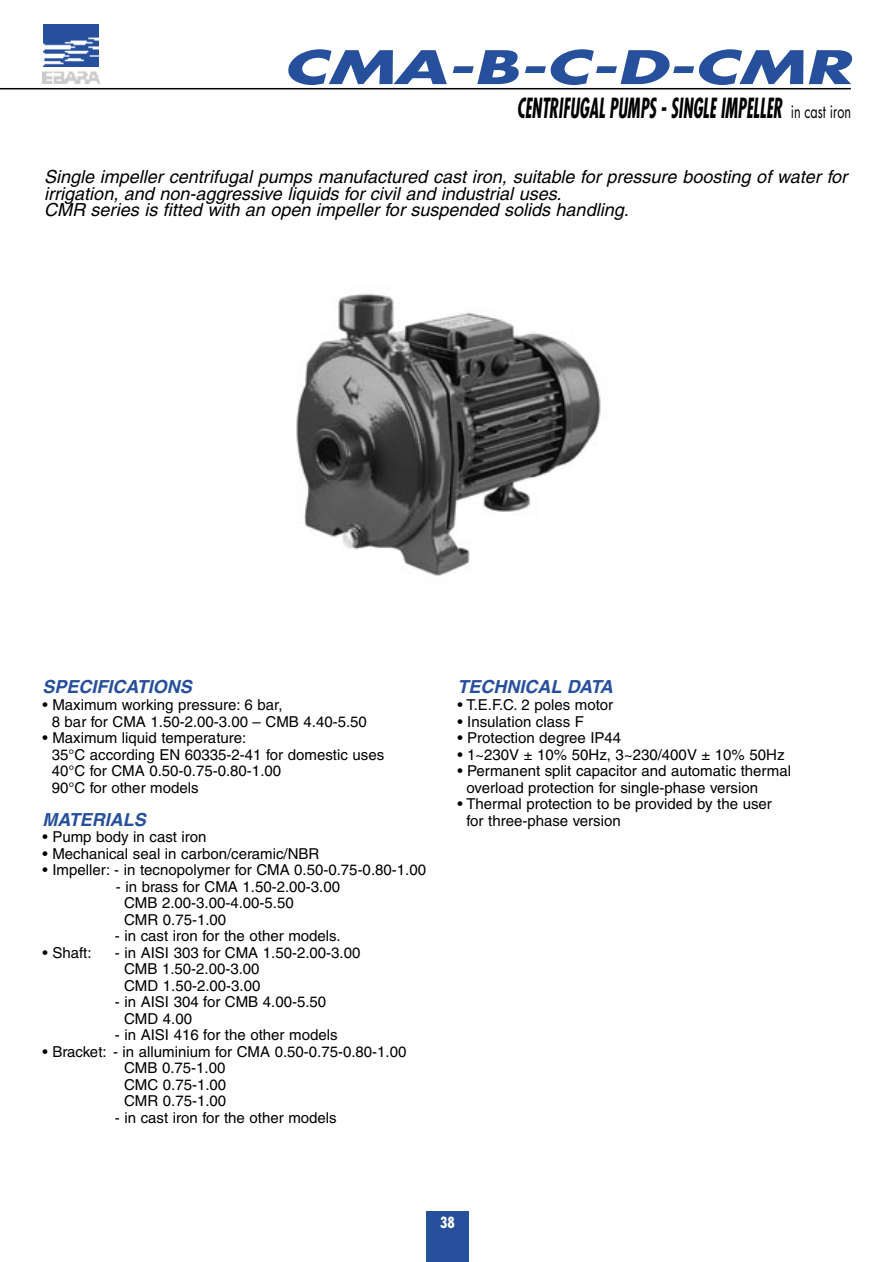
<style>
.page{position:relative;width:893px;height:1262px;background:#fff}
.page>*{position:absolute;margin:0;border:0;box-sizing:border-box;transform-origin:0 0}
.t1{font:italic 700 45px "Futura";color:#27509c;scale:1.5 1}
.t2{font:italic 700 condensed 27px "Futura";color:#000;scale:.65 1}
.t3{font:italic 18px/16.5px "Helvetica";color:#000}
.t4{font:italic 700 18px "Helvetica";color:#27509c}
.t5{font:15px/16.5px "Helvetica";color:#000}
.t6{font:700 condensed 15px "Futura";color:#fff}
.s1{font-weight:400;font-style:normal;font-stretch:normal;font-size:18px}
</style>
<div class="page">
<img style="left:296px;top:293px;width:305px;height:283px">
<hr style="left:0;top:88px;width:850px;height:1px;background:#000">
<img style="left:43px;top:24px;width:55px;height:43px">
<img style="left:43px;top:71px;width:57px;height:13px">
<div style="left:426px;top:1210px;width:43px;height:52px;background:#27509c"></div>
<h1 class="t1" style="left:283px;top:47px;width:380px">CMA-B-C-D-CMR</h1>
<h2 class="t2" style="left:517px;top:96px;width:515px">CENTRIFUGAL PUMPS - SINGLE IMPELLER <span class="s1">in cast iron</span></h2>
<p class="t3" style="left:44px;top:170px;width:804px">Single impeller centrifugal pumps manufactured cast iron, suitable for pressure boosting of water for irrigation, and non-aggressive liquids for civil and industrial uses.<br>CMR series is fitted with an open impeller for suspended solids handling.</p>
<p class="t4" style="left:43px;top:680px;width:151px">SPECIFICATIONS</p>
<p class="t5" style="left:52px;top:698px;width:317px;text-indent:-9px">• Maximum working pressure: 6 bar,<br>8 bar for CMA 1.50-2.00-3.00 – CMB 4.40-5.50</p>
<p class="t5" style="left:52px;top:731px;width:334px;text-indent:-9px">• Maximum liquid temperature:<br>35°C according EN 60335-2-41 for domestic uses 40°C for CMA 0.50-0.75-0.80-1.00<br>90°C for other models</p>
<p class="t4" style="left:43px;top:812px;width:105px">MATERIALS</p>
<p class="t5" style="left:43px;top:830px;width:166px">• Pump body in cast iron</p>
<p class="t5" style="left:43px;top:846px;width:278px">• Mechanical seal in carbon/ceramic/NBR</p>
<p class="t5" style="left:43px;top:863px;width:385px">• Impeller: - in tecnopolymer for CMA 0.50-0.75-0.80-1.00</p>
<p class="t5" style="left:124px;top:879px;width:217px;text-indent:-8px">- in brass for CMA 1.50-2.00-3.00<br>CMB 2.00-3.00-4.00-5.50<br>CMR 0.75-1.00</p>
<p class="t5" style="left:115px;top:929px;width:227px">- in cast iron for the other models.</p>
<p class="t5" style="left:43px;top:945px;width:51px">• Shaft:</p>
<p class="t5" style="left:124px;top:945px;width:238px;text-indent:-9px">- in AISI 303 for CMA 1.50-2.00-3.00<br>CMB 1.50-2.00-3.00<br>CMD 1.50-2.00-3.00</p>
<p class="t5" style="left:124px;top:995px;width:204px;text-indent:-9px">- in AISI 304 for CMB 4.00-5.50<br>CMD 4.00</p>
<p class="t5" style="left:115px;top:1028px;width:224px">- in AISI 416 for the other models</p>
<p class="t5" style="left:124px;top:1044px;width:284px;text-indent:-82px">• Bracket: - in alluminium for CMA 0.50-0.75-0.80-1.00<br>CMB 0.75-1.00<br>CMC 0.75-1.00<br>CMR 0.75-1.00</p>
<p class="t5" style="left:115px;top:1110px;width:223px">- in cast iron for the other models</p>
<p class="t4" style="left:457px;top:680px;width:157px">TECHNICAL DATA</p>
<p class="t5" style="left:457px;top:698px;width:157px">• T.E.F.C. 2 poles motor</p>
<p class="t5" style="left:457px;top:714px;width:128px">• Insulation class F</p>
<p class="t5" style="left:457px;top:731px;width:165px">• Protection degree IP44</p>
<p class="t5" style="left:457px;top:747px;width:329px">• 1~230V ± 10% 50Hz, 3~230/400V ± 10% 50Hz</p>
<p class="t5" style="left:466px;top:764px;width:326px;text-indent:-9px">• Permanent split capacitor and automatic thermal overload protection for single-phase version</p>
<p class="t5" style="left:466px;top:797px;width:307px;text-indent:-9px">• Thermal protection to be provided by the user for three-phase version</p>
<p class="t6" style="left:440px;top:1215px;width:16px">38</p>
</div>
